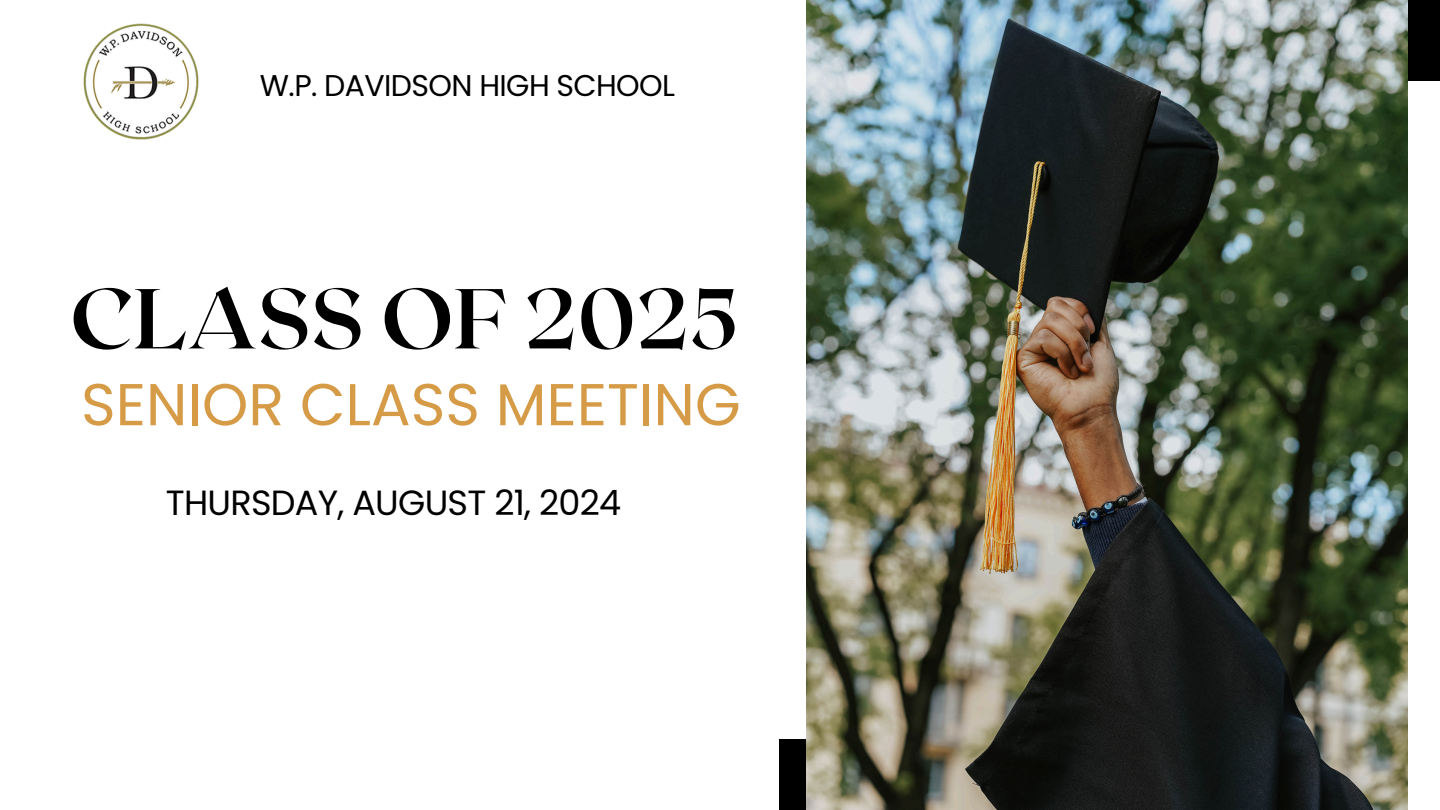
<style>
.page{position:relative;width:1440px;height:810px;background:#fff}
.page>*{position:absolute;margin:0;border:0;box-sizing:border-box;transform-origin:0 0}
.t1{font:700 84.8px "Roxborough CF";color:#000}
.t2{font:59px "Poppins";color:#d69b46}
.t3{font:35px "Poppins";letter-spacing:-.02em;color:#000}
.t4{font:30px "Poppins";letter-spacing:-.02em;color:#000}
</style>
<div class="page">
<div style="left:1348px;top:0;width:92px;height:81px;background:#000"></div>
<div style="left:779px;top:739px;width:120px;height:71px;background:#000"></div>
<img style="left:83px;top:23px;width:116px;height:117px">
<img style="left:807px;top:0;width:601px;height:810px">
<h1 class="t4" style="left:260px;top:65px;width:417px">W.P. DAVIDSON HIGH SCHOOL</h1>
<p class="t1" style="left:70px;top:264px;width:670px">CLASS OF 2025</p>
<h2 class="t2" style="left:81px;top:363px;width:661px">SENIOR CLASS MEETING</h2>
<h3 class="t3" style="left:166px;top:478px;width:457px">THURSDAY, AUGUST 21, 2024</h3>
</div>
